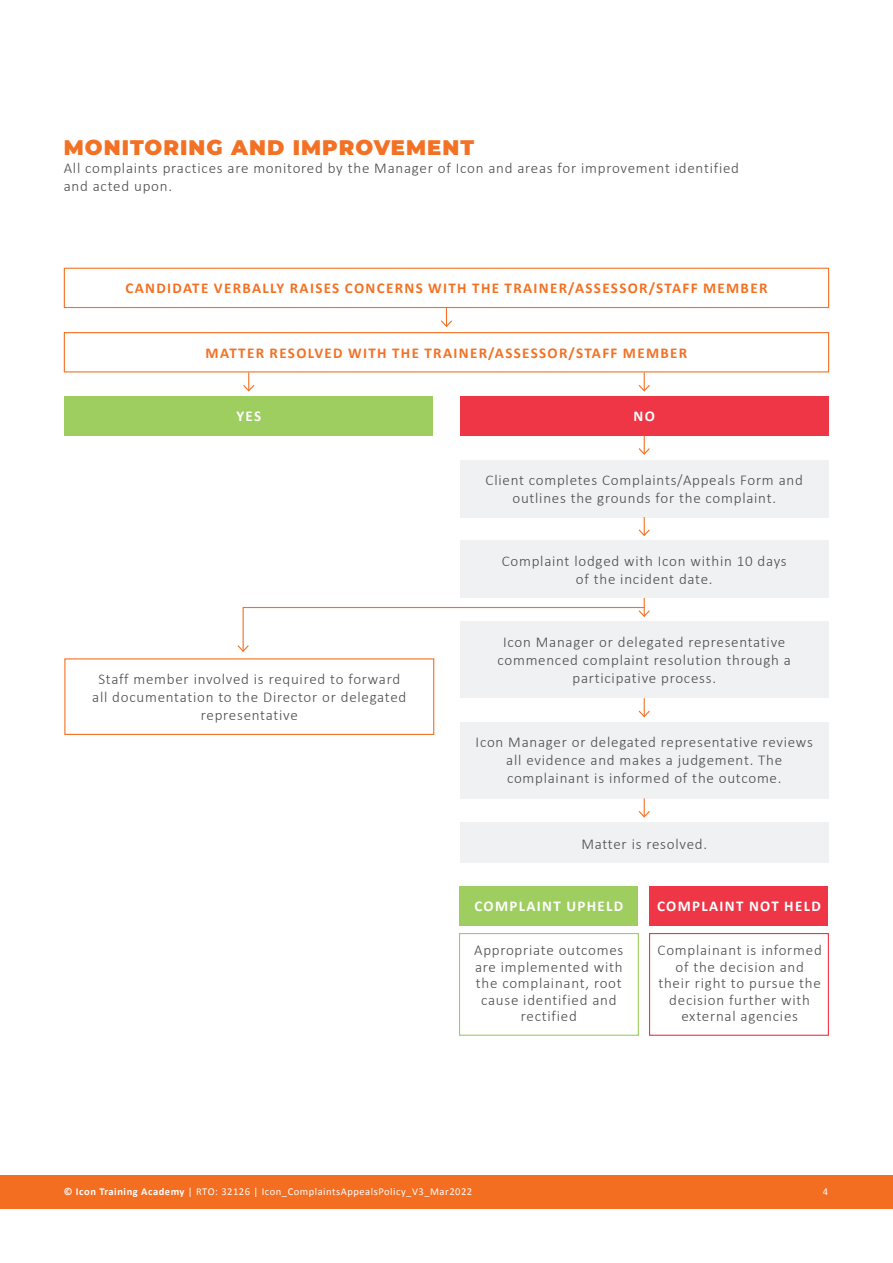
<style>
.page{position:relative;width:893px;height:1263px;background:#fff}
.page>*{position:absolute;margin:0;border:0;box-sizing:border-box;transform-origin:0 0}
.Body{font:900 21px "Montserrat";letter-spacing:.05em;color:#f37124}
.Body-2{font:300 15px/16.5px "Calibri";letter-spacing:.05em;color:#494a4b;text-align:center}
.Header_3{font:700 15px "Calibri";letter-spacing:.09em;color:#f37124}
.Header_3-2{font:700 15px "Calibri";letter-spacing:.09em;color:#fff}
.Body-3{font:10.5px "Calibri";letter-spacing:.05em;color:#fff}
.s1{font-weight:700}
</style>
<div class="page">
<div style="left:460px;top:396px;width:369px;height:40px;background:#ee3646"></div>
<div style="left:459px;top:886px;width:179px;height:39px;background:#9dce5f"></div>
<div style="left:459px;top:933px;width:180px;height:103px;border:1px solid #9dce5f"></div>
<div style="left:650px;top:886px;width:178px;height:39px;background:#ee3646"></div>
<div style="left:649px;top:933px;width:180px;height:103px;border:1px solid #ee3646"></div>
<div style="left:460px;top:460px;width:369px;height:57px;background:#f0f1f2"></div>
<div style="left:460px;top:541px;width:369px;height:57px;background:#f0f1f2"></div>
<div style="left:64px;top:658px;width:370px;height:77px;border:1px solid #f37124"></div>
<div style="left:460px;top:822px;width:369px;height:40px;background:#f0f1f2"></div>
<div style="left:460px;top:722px;width:369px;height:76px;background:#f0f1f2"></div>
<div style="left:460px;top:622px;width:369px;height:76px;background:#f0f1f2"></div>
<div style="left:64px;top:396px;width:369px;height:40px;background:#9dce5f"></div>
<div style="left:64px;top:268px;width:765px;height:40px;border:1px solid #f37124"></div>
<div style="left:64px;top:332px;width:765px;height:40px;border:1px solid #f37124"></div>
<svg style="left:440px;top:308px;width:13px;height:19px"></svg>
<svg style="left:242px;top:372px;width:14px;height:20px"></svg>
<svg style="left:637px;top:372px;width:14px;height:20px"></svg>
<svg style="left:638px;top:436px;width:12px;height:19px"></svg>
<svg style="left:637px;top:517px;width:14px;height:20px"></svg>
<svg style="left:637px;top:798px;width:14px;height:20px"></svg>
<svg style="left:638px;top:698px;width:12px;height:20px"></svg>
<svg style="left:237px;top:598px;width:414px;height:54px"></svg>
<div style="left:0;top:1176px;width:893px;height:33px;background:#f36e21"></div>
<p class="Body" style="left:64px;top:132px;width:412px">MONITORING AND IMPROVEMENT</p>
<p class="Body-2" style="left:64px;top:158px;width:677px;line-height:18px;text-align:left">All complaints practices are monitored by the Manager of Icon and areas for improvement identified and acted upon.</p>
<p class="Header_3" style="left:126px;top:279px;width:643px">CANDIDATE VERBALLY RAISES CONCERNS WITH THE TRAINER/ASSESSOR/STAFF MEMBER</p>
<p class="Header_3" style="left:206px;top:343px;width:483px">MATTER RESOLVED WITH THE TRAINER/ASSESSOR/STAFF MEMBER</p>
<p class="Header_3-2" style="left:236px;top:407px;width:26px">YES</p>
<p class="Header_3-2" style="left:633px;top:407px;width:23px">NO</p>
<p class="Body-2" style="left:486px;top:470px;width:319px;line-height:18px">Client completes Complaints/Appeals Form and outlines the grounds for the complaint.</p>
<p class="Body-2" style="left:502px;top:551px;width:286px;line-height:18px">Complaint lodged with Icon within 10 days of the incident date.</p>
<p class="Body-2" style="left:497px;top:632px;width:295px;line-height:18px">Icon Manager or delegated representative commenced complaint resolution through a</p>
<p class="Body-2" style="left:98px;top:670px;width:303px">Staff member involved is required to forward</p>
<p class="Body-2" style="left:572px;top:669px;width:145px">participative process.</p>
<p class="Body-2" style="left:92px;top:687px;width:316px;line-height:18px">all documentation to the Director or delegated representative</p>
<p class="Body-2" style="left:476px;top:732px;width:339px;line-height:18px">Icon Manager or delegated representative reviews all evidence and makes a judgement. The complainant is informed of the outcome.</p>
<p class="Body-2" style="left:581px;top:835px;width:127px">Matter is resolved.</p>
<p class="Header_3-2" style="left:474px;top:896px;width:151px">COMPLAINT UPHELD</p>
<p class="Header_3-2" style="left:657px;top:896px;width:165px">COMPLAINT NOT HELD</p>
<p class="Body-2" style="left:474px;top:941px;width:151px">Appropriate outcomes are implemented with the complainant, root cause identified and rectified</p>
<p class="Body-2" style="left:657px;top:941px;width:166px">Complainant is informed of the decision and<br>their right to pursue the decision further with external agencies</p>
<p class="Body-3" style="left:64px;top:1185px;width:410px"><span class="s1">© Icon Training Academy</span> | RTO: 32126 | Icon_ComplaintsAppealsPolicy_V3_Mar2022</p>
<p class="Body-3" style="left:823px;top:1185px;width:7px">4</p>
</div>
